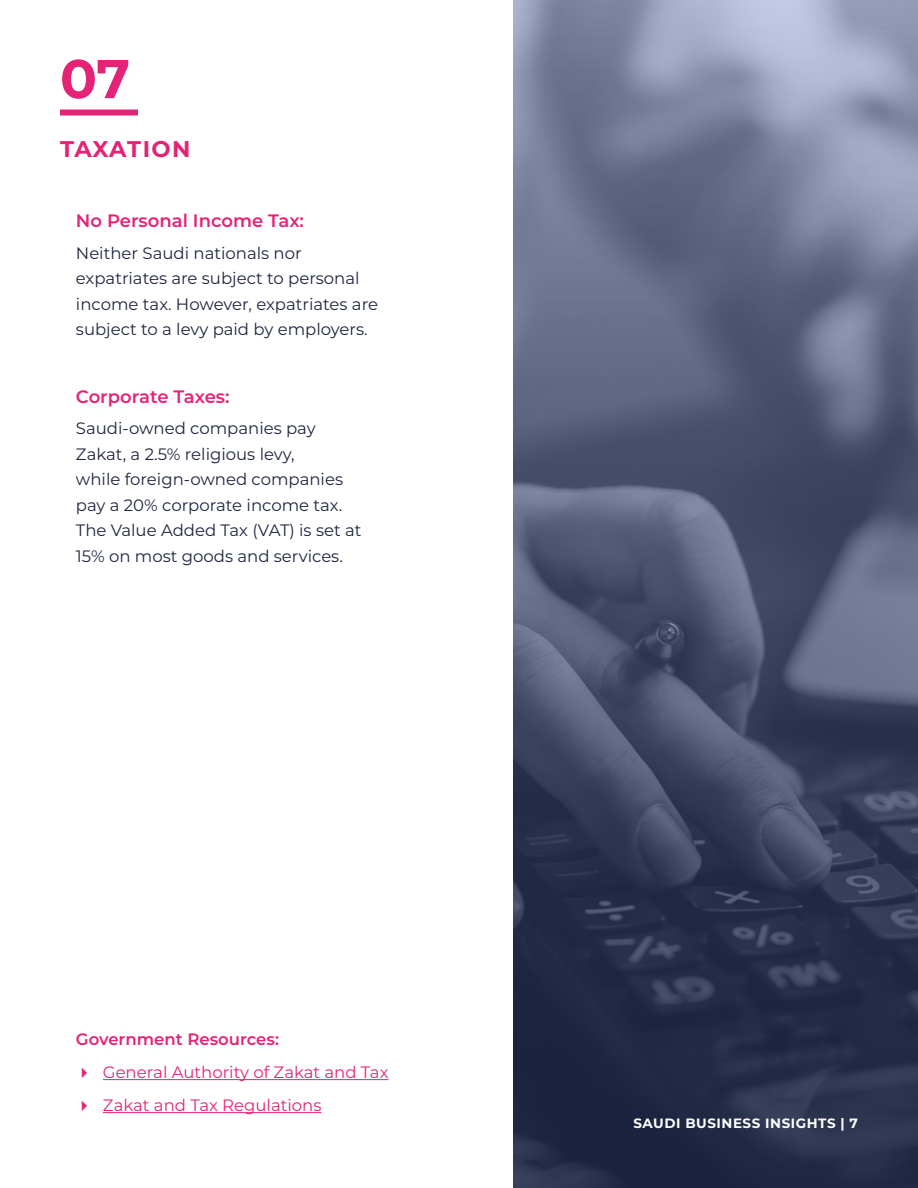
<style>
.page{position:relative;width:918px;height:1188px;background:#fff}
.page>*{position:absolute;margin:0;border:0;box-sizing:border-box;transform-origin:0 0}
.t1{font:700 54.45px "Montserrat";color:#e42376}
.t2{font:700 22.65px "Montserrat";letter-spacing:.025em;color:#e42376}
.t3{font:600 18px "Montserrat";color:#e42376}
.t4{font:16.5px/25.5px "Montserrat";color:#1e2540}
.t5{font:16.5px/33px "Montserrat";color:#e42376}
.t6{font:600 16.5px "Montserrat";color:#e42376}
.t7{font:700 13.5px "Montserrat";letter-spacing:.04em;color:#fff}
</style>
<div class="page">
<svg style="left:513px;top:0;width:405px;height:1188px;background:#4f5671"></svg>
<div style="left:60px;top:110px;width:78px;height:6px;background:#e42376"></div>
<hr style="left:103px;top:1079px;width:285px;height:1px;background:#e42376">
<hr style="left:103px;top:1112px;width:218px;height:1px;background:#e42376">
<h1 class="t1" style="left:60px;top:40px;width:72px">07</h1>
<h2 class="t2" style="left:60px;top:132px;width:132px">TAXATION</h2>
<p class="t3" style="left:76px;top:208px;width:230px">No Personal Income Tax:</p>
<p class="t4" style="left:76px;top:240px;width:304px">Neither Saudi nationals nor expatriates are subject to personal income tax. However, expatriates are subject to a levy paid by employers.</p>
<p class="t3" style="left:76px;top:384px;width:155px">Corporate Taxes:</p>
<p class="t4" style="left:76px;top:415px;width:287px">Saudi-owned companies pay<br>Zakat, a 2.5% religious levy,<br>while foreign-owned companies pay a 20% corporate income tax.<br>The Value Added Tax (VAT) is set at<br>15% on most goods and services.</p>
<p class="t6" style="left:76px;top:1027px;width:205px">Government Resources:</p>
<p class="t5" style="left:103px;top:1055px;width:287px">General Authority of Zakat and Tax<br>Zakat and Tax Regulations</p>
<p class="t7" style="left:633px;top:1113px;width:226px">SAUDI BUSINESS INSIGHTS | 7</p>
</div>
